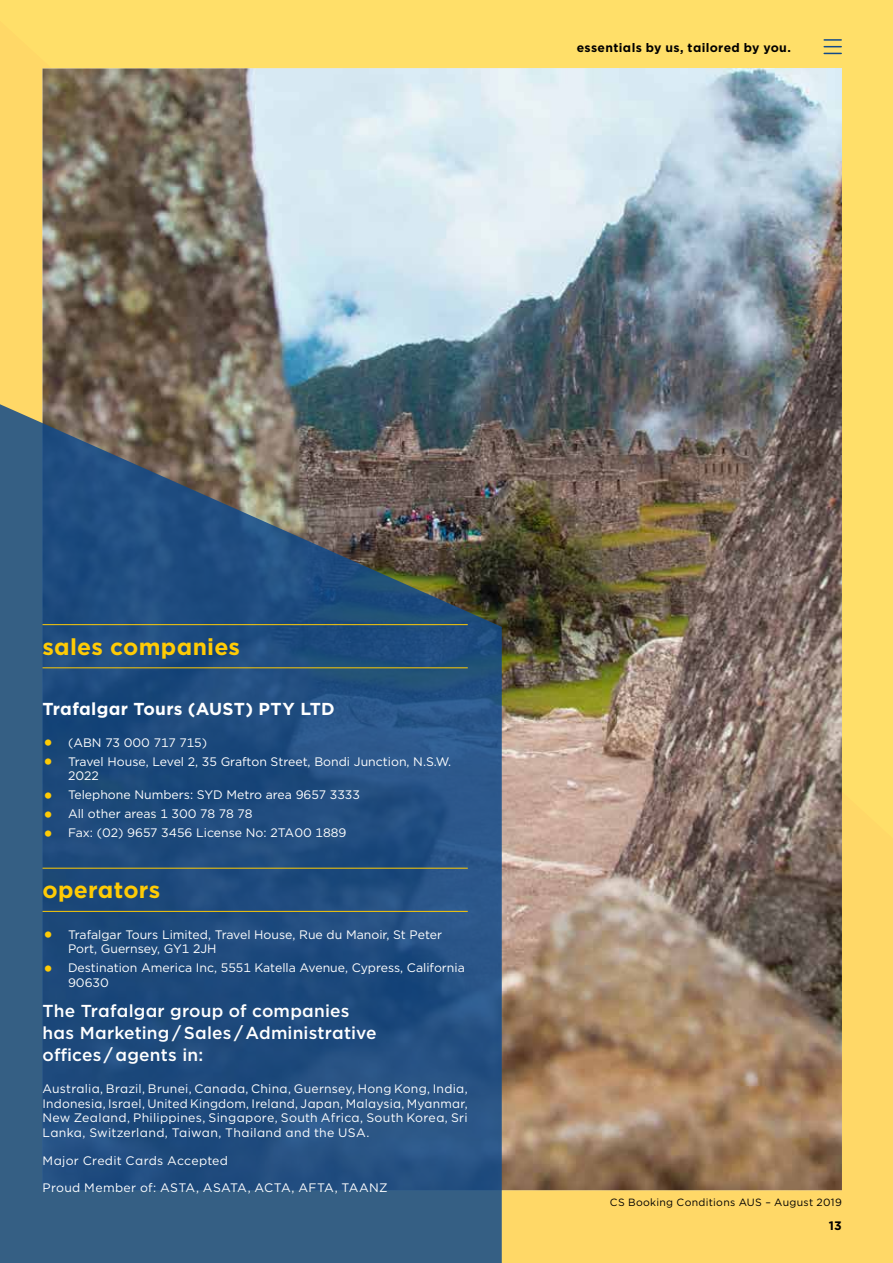
<style>
.page{position:relative;width:893px;height:1263px;background:#ffdf69}
.page>*{position:absolute;margin:0;border:0;box-sizing:border-box;transform-origin:0 0}
.t1{font:700 22.95px "Gotham";letter-spacing:.01em;color:#ffcb05}
.t2{font:500 17.4px/21.8px "Gotham";letter-spacing:.01em;color:#fff}
.t3{font:700 17.4px "Gotham";letter-spacing:.015em;color:#fff}
.t4{font:12.3px/14.7px "Gotham";color:#fff}
.t5{font:12.3px "Gotham";letter-spacing:.025em;color:#fff}
.t6{font:700 12.3px "Gotham";letter-spacing:.025em;color:#000}
.t7{font:10.5px "Gotham";letter-spacing:.03em;color:#000}
.s1{font-size:24px;color:#ffcb05}
</style>
<div class="page">
<svg style="left:824px;top:53px;width:17px;height:1px"></svg>
<svg style="left:824px;top:39px;width:17px;height:8px"></svg>
<img style="left:43px;top:68px;width:799px;height:1122px">
<svg style="left:0;top:404px;width:502px;height:859px;background:#2d537b"></svg>
<hr style="left:43px;top:624px;width:425px;height:1px;background:#ffcb05">
<hr style="left:43px;top:667px;width:425px;height:1px;background:#ffcb05">
<hr style="left:43px;top:868px;width:425px;height:1px;background:#ffcb05">
<hr style="left:43px;top:911px;width:425px;height:1px;background:#ffcb05">
<p class="t6" style="left:577px;top:39px;width:216px">essentials by us, tailored by you.</p>
<h1 class="t1" style="left:43px;top:631px;width:199px">sales companies</h1>
<h2 class="t3" style="left:43px;top:697px;width:294px">Trafalgar Tours (AUST) PTY LTD</h2>
<p class="t4" style="left:43px;top:735px;width:166px"><span class="s1">•</span> (ABN 73 000 717 715)</p>
<p class="t4" style="left:68px;top:754px;width:384px;text-indent:-26px"><span class="s1">•</span> Travel House, Level 2, 35 Grafton Street, Bondi Junction, N.S.W.<br>2022</p>
<p class="t4" style="left:43px;top:787px;width:319px"><span class="s1">•</span> Telephone Numbers: SYD Metro area 9657 3333</p>
<p class="t4" style="left:43px;top:806px;width:212px"><span class="s1">•</span> All other areas 1 300 78 78 78</p>
<p class="t4" style="left:43px;top:825px;width:305px"><span class="s1">•</span> Fax: (02) 9657 3456 License No: 2TA00 1889</p>
<h1 class="t1" style="left:43px;top:875px;width:119px">operators</h1>
<p class="t4" style="left:68px;top:926px;width:376px;text-indent:-26px"><span class="s1">•</span> Trafalgar Tours Limited, Travel House, Rue du Manoir, St Peter<br>Port, Guernsey, GY1 2JH</p>
<p class="t4" style="left:68px;top:960px;width:398px;text-indent:-26px"><span class="s1">•</span> Destination America Inc, 5551 Katella Avenue, Cypress, California<br>90630</p>
<h2 class="t2" style="left:43px;top:1000px;width:336px">The Trafalgar group of companies has Marketing / Sales / Administrative offices / agents in:</h2>
<p class="t4" style="left:43px;top:1081px;width:427px;text-align:justify">Australia, Brazil, Brunei, Canada, China, Guernsey, Hong Kong, India, Indonesia, Israel, United Kingdom, Ireland, Japan, Malaysia, Myanmar, New Zealand, Philippines, Singapore, South Africa, South Korea, Sri Lanka, Switzerland, Taiwan, Thailand and the USA.</p>
<p class="t5" style="left:43px;top:1152px;width:187px">Major Credit Cards Accepted</p>
<p class="t5" style="left:43px;top:1180px;width:347px">Proud Member of: ASTA, ASATA, ACTA, AFTA, TAANZ</p>
<p class="t7" style="left:610px;top:1195px;width:234px">CS Booking Conditions AUS – August 2019</p>
<p class="t6" style="left:829px;top:1217px;width:15px">13</p>
</div>
